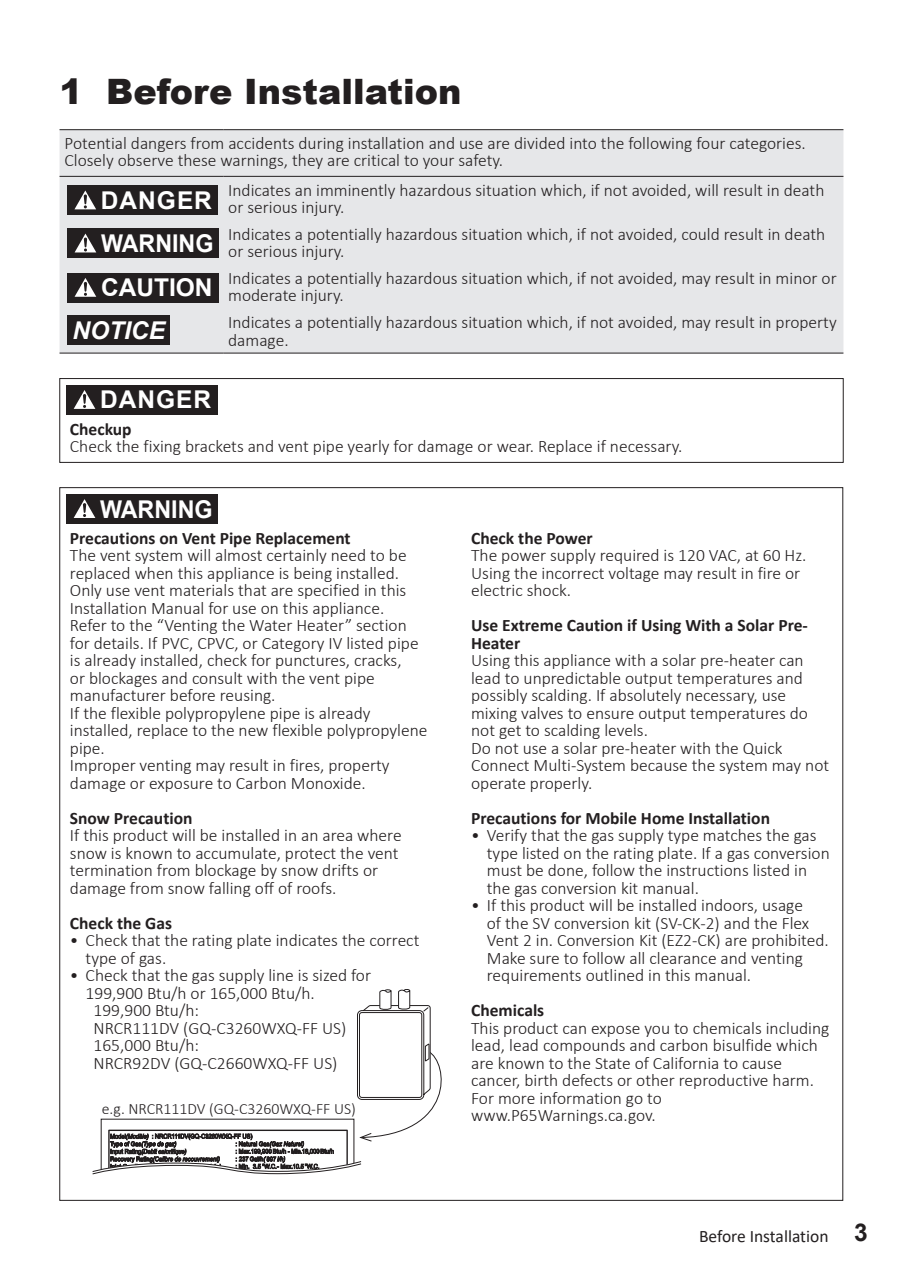
<style>
.page{position:relative;width:903px;height:1275px;background:#fff}
.page>*{position:absolute;margin:0;border:0;box-sizing:border-box;transform-origin:0 0}
.Title_Arial_Black{font:900 35px "Arial";color:#231f20}
.t1{font:700 24.5px "Arial";color:#fff}
.t2{font:700 24.5px "Arial";color:#fff;scale:.95 1}
.t3{font:italic 700 24.5px "Arial";color:#fff}
.t4{font:700 24.5px "Arial";color:#231f20}
.Body_L{font:300 17.5px/17.5px "Calibri";color:#231f20}
.Body_L_tab{font:300 17.5px/17.5px "Calibri";color:#231f20}
.Body_B{font:700 17.5px/17.5px "Calibri";color:#231f20}
.Body_R{font:17.5px "Calibri";color:#231f20}
.Body_L_9pt{font:300 15.75px "Calibri";color:#231f20}
</style>
<div class="page">
<div style="left:60px;top:130px;width:783px;height:223px;background:#e6e7e9"></div>
<hr style="left:60px;top:176px;width:163px;height:1px;background:#231f20">
<hr style="left:223px;top:176px;width:620px;height:1px;background:#231f20">
<hr style="left:60px;top:129px;width:163px;height:1px;background:#231f20">
<hr style="left:223px;top:129px;width:620px;height:1px;background:#231f20">
<hr style="left:60px;top:353px;width:163px;height:1px;background:#231f20">
<hr style="left:223px;top:353px;width:620px;height:1px;background:#231f20">
<div style="left:67px;top:185px;width:150px;height:30px;background:#231f20"></div>
<svg style="left:74px;top:190px;width:22px;height:20px"></svg>
<div style="left:67px;top:229px;width:152px;height:29px;background:#231f20"></div>
<svg style="left:74px;top:233px;width:23px;height:20px"></svg>
<div style="left:67px;top:273px;width:151px;height:29px;background:#231f20"></div>
<svg style="left:74px;top:278px;width:23px;height:19px"></svg>
<div style="left:67px;top:315px;width:103px;height:30px;background:#231f20"></div>
<div style="left:60px;top:378px;width:783px;height:85px;border:1px solid #231f20"></div>
<div style="left:67px;top:385px;width:151px;height:29px;background:#231f20"></div>
<svg style="left:73px;top:390px;width:23px;height:19px"></svg>
<div style="left:67px;top:494px;width:151px;height:29px;background:#231f20"></div>
<svg style="left:73px;top:499px;width:23px;height:19px"></svg>
<svg style="left:93px;top:989px;width:349px;height:186px"></svg>
<p class="Title_Arial_Black" style="left:60px;top:67px;width:403px">1 Before Installation</p>
<p class="Body_L" style="left:64px;top:134px;width:743px">Potential dangers from accidents during installation and use are divided into the following four categories.<br>Closely observe these warnings, they are critical to your safety.</p>
<p class="Body_L" style="left:228px;top:181px;width:598px">Indicates an imminently hazardous situation which, if not avoided, will result in death or serious injury.</p>
<p class="Body_L" style="left:228px;top:225px;width:598px">Indicates a potentially hazardous situation which, if not avoided, could result in death or serious injury.</p>
<p class="Body_L" style="left:228px;top:269px;width:610px">Indicates a potentially hazardous situation which, if not avoided, may result in minor or moderate injury.</p>
<p class="Body_L" style="left:228px;top:313px;width:610px">Indicates a potentially hazardous situation which, if not avoided, may result in property damage.</p>
<p class="t1" style="left:101px;top:183px;width:113px">DANGER</p>
<p class="t2" style="left:101px;top:226px;width:120px">WARNING</p>
<p class="t1" style="left:101px;top:270px;width:113px">CAUTION</p>
<p class="t3" style="left:72px;top:314px;width:94px">NOTICE</p>
<p class="t1" style="left:100px;top:383px;width:113px">DANGER</p>
<p class="Body_B" style="left:70px;top:420px;width:63px">Checkup</p>
<p class="Body_L" style="left:70px;top:437px;width:614px">Check the fixing brackets and vent pipe yearly for damage or wear. Replace if necessary.</p>
<p class="t2" style="left:100px;top:492px;width:120px">WARNING</p>
<p class="Body_B" style="left:70px;top:529px;width:282px">Precautions on Vent Pipe Replacement</p>
<p class="Body_L" style="left:70px;top:547px;width:338px">The vent system will almost certainly need to be replaced when this appliance is being installed.<br>Only use vent materials that are specified in this Installation Manual for use on this appliance.</p>
<p class="Body_L" style="left:70px;top:617px;width:350px">Refer to the “Venting the Water Heater” section for details. If PVC, CPVC, or Category IV listed pipe is already installed, check for punctures, cracks, or blockages and consult with the vent pipe manufacturer before reusing.</p>
<p class="Body_L" style="left:70px;top:704px;width:359px">If the flexible polypropylene pipe is already installed, replace to the new flexible polypropylene pipe.</p>
<p class="Body_L" style="left:70px;top:757px;width:321px">Improper venting may result in fires, property damage or exposure to Carbon Monoxide.</p>
<p class="Body_B" style="left:70px;top:809px;width:124px">Snow Precaution</p>
<p class="Body_L" style="left:70px;top:827px;width:333px">If this product will be installed in an area where snow is known to accumulate, protect the vent termination from blockage by snow drifts or damage from snow falling off of roofs.</p>
<p class="Body_B" style="left:70px;top:914px;width:104px">Check the Gas</p>
<p class="Body_L_tab" style="left:86px;top:932px;width:335px;text-indent:-16px">• Check that the rating plate indicates the correct type of gas.</p>
<p class="Body_L_tab" style="left:86px;top:967px;width:287px;text-indent:-16px">• Check that the gas supply line is sized for<br>199,900 Btu/h or 165,000 Btu/h.</p>
<p class="Body_L_tab" style="left:94px;top:1002px;width:107px">199,900 Btu/h:</p>
<p class="Body_L_tab" style="left:94px;top:1019px;width:254px">NRCR111DV (GQ-C3260WXQ-FF US)</p>
<p class="Body_L_tab" style="left:94px;top:1037px;width:107px">165,000 Btu/h:</p>
<p class="Body_L_tab" style="left:94px;top:1054px;width:245px">NRCR92DV (GQ-C2660WXQ-FF US)</p>
<p class="Body_L_9pt" style="left:102px;top:1099px;width:256px">e.g. NRCR111DV (GQ-C3260WXQ-FF US)</p>
<p class="Body_B" style="left:471px;top:529px;width:123px">Check the Power</p>
<p class="Body_L" style="left:471px;top:547px;width:337px">The power supply required is 120 VAC, at 60 Hz.</p>
<p class="Body_L" style="left:471px;top:564px;width:331px">Using the incorrect voltage may result in fire or electric shock.</p>
<p class="Body_B" style="left:471px;top:617px;width:338px">Use Extreme Caution if Using With a Solar Pre-<br>Heater</p>
<p class="Body_L" style="left:471px;top:652px;width:338px">Using this appliance with a solar pre-heater can lead to unpredictable output temperatures and possibly scalding. If absolutely necessary, use mixing valves to ensure output temperatures do not get to scalding levels.</p>
<p class="Body_L" style="left:471px;top:739px;width:360px">Do not use a solar pre-heater with the Quick<br>Connect Multi-System because the system may not operate properly.</p>
<p class="Body_B" style="left:471px;top:809px;width:300px">Precautions for Mobile Home Installation</p>
<p class="Body_L_tab" style="left:487px;top:827px;width:344px;text-indent:-16px">• Verify that the gas supply type matches the gas type listed on the rating plate. If a gas conversion must be done, follow the instructions listed in the gas conversion kit manual.</p>
<p class="Body_L_tab" style="left:487px;top:897px;width:343px;text-indent:-16px">• If this product will be installed indoors, usage<br>of the SV conversion kit (SV-CK-2) and the Flex Vent 2 in. Conversion Kit (EZ2-CK) are prohibited.<br>Make sure to follow all clearance and venting requirements outlined in this manual.</p>
<p class="Body_B" style="left:471px;top:1002px;width:75px">Chemicals</p>
<p class="Body_L" style="left:471px;top:1019px;width:360px">This product can expose you to chemicals including lead, lead compounds and carbon bisulfide which are known to the State of California to cause cancer, birth defects or other reproductive harm.<br>For more information go to</p>
<p class="Body_L" style="left:471px;top:1107px;width:186px">www.P65Warnings.ca.gov.</p>
<p class="Body_R" style="left:699px;top:1224px;width:131px">Before Installation</p>
<h2 class="t4" style="left:854px;top:1215px;width:15px">3</h2>
</div>
